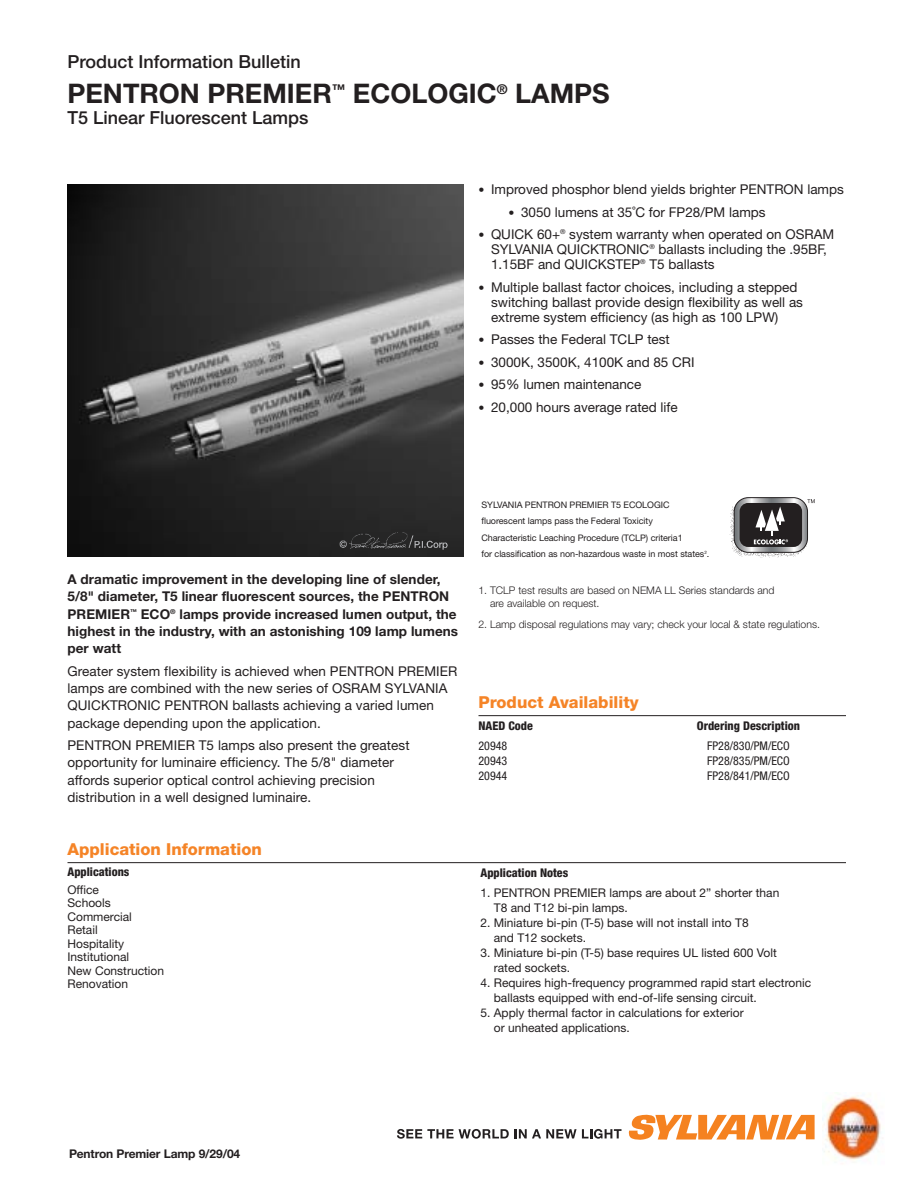
<style>
.page{position:relative;width:918px;height:1188px;background:#fff}
.page>*{position:absolute;margin:0;border:0;box-sizing:border-box;transform-origin:0 0}
.t1{font:700 27px "Helvetica Neue";color:#231f20}
.t2{font:500 18px "Helvetica Neue";color:#231f20}
.t3{font:800 16.5px "Helvetica Neue";color:#f58427}
.t4{font:13.5px/17.2px "Helvetica Neue";color:#231f20}
.t5{font:700 13.5px/17.2px "Helvetica Neue";letter-spacing:.005em;color:#231f20}
.t6{font:12px/13.5px "Helvetica Neue";color:#231f20}
.t7{font:condensed 12px "Helvetica Neue";color:#231f20}
.t8{font:800 condensed 12px "Helvetica Neue";color:#231f20}
.t9{font:700 12px "Helvetica Neue";letter-spacing:-.01em;color:#231f20}
.t10{font:300 10.5px/12.8px "Helvetica Neue";color:#231f20}
.t11{font:9px/16.5px "Helvetica Neue";letter-spacing:-.005em;color:#231f20}
.s1{font-size:12px}
</style>
<div class="page">
<img style="left:68px;top:184px;width:396px;height:373px">
<hr style="left:68px;top:862px;width:778px;height:1px;background:#231f20">
<hr style="left:479px;top:715px;width:367px;height:1px;background:#231f20">
<img style="left:339px;top:529px;width:108px;height:25px">
<svg style="left:629px;top:1115px;width:186px;height:25px"></svg>
<svg style="left:397px;top:1129px;width:112px;height:10px"></svg>
<svg style="left:515px;top:1129px;width:107px;height:10px"></svg>
<img style="left:822px;top:1096px;width:59px;height:65px">
<img style="left:729px;top:497px;width:79px;height:61px">
<svg style="left:734px;top:498px;width:74px;height:54px"></svg>
<div style="left:734px;top:498px;width:74px;height:54px;border:1px solid #231f20;border-radius:14px"></div>
<div style="left:740px;top:503px;width:62px;height:44px;background:#231f20;border-radius:8px"></div>
<svg style="left:754px;top:506px;width:34px;height:38px"></svg>
<svg style="left:807px;top:499px;width:8px;height:4px"></svg>
<h2 class="t2" style="left:68px;top:55px;width:235px">Product Information Bulletin</h2>
<h1 class="t1" style="left:68px;top:84px;width:544px">PENTRON PREMIER<sup>™</sup> ECOLOGIC<sup>®</sup> LAMPS</h1>
<h2 class="t2" style="left:68px;top:111px;width:243px">T5 Linear Fluorescent Lamps</h2>
<p class="t4" style="left:478px;top:182px;width:367px"><span class="s1">•</span> Improved phosphor blend yields brighter PENTRON lamps</p>
<p class="t4" style="left:508px;top:205px;width:259px"><span class="s1">•</span> 3050 lumens at 35˚C for FP28/PM lamps</p>
<p class="t4" style="left:491px;top:228px;width:345px;line-height:15px;text-indent:-13px"><span class="s1">•</span> QUICK 60+<sup>®</sup> system warranty when operated on OSRAM<br>SYLVANIA QUICKTRONIC<sup>®</sup> ballasts including the .95BF,<br>1.15BF and QUICKSTEP<sup>®</sup> T5 ballasts</p>
<p class="t4" style="left:491px;top:281px;width:313px;line-height:15px;text-indent:-13px"><span class="s1">•</span> Multiple ballast factor choices, including a stepped switching ballast provide design flexibility as well as extreme system efficiency (as high as 100 LPW)</p>
<p class="t4" style="left:478px;top:332px;width:193px"><span class="s1">•</span> Passes the Federal TCLP test</p>
<p class="t4" style="left:478px;top:355px;width:218px"><span class="s1">•</span> 3000K, 3500K, 4100K and 85 CRI</p>
<p class="t4" style="left:478px;top:377px;width:164px"><span class="s1">•</span> 95% lumen maintenance</p>
<p class="t4" style="left:478px;top:400px;width:201px"><span class="s1">•</span> 20,000 hours average rated life</p>
<p class="t5" style="left:67px;top:572px;width:392px">A dramatic improvement in the developing line of slender, 5/8" diameter, T5 linear fluorescent sources, the PENTRON PREMIER<sup>™</sup> ECO<sup>®</sup> lamps provide increased lumen output, the highest in the industry, with an astonishing 109 lamp lumens per watt</p>
<p class="t4" style="left:67px;top:664px;width:391px">Greater system flexibility is achieved when PENTRON PREMIER lamps are combined with the new series of OSRAM SYLVANIA QUICKTRONIC PENTRON ballasts achieving a varied lumen package depending upon the application.</p>
<p class="t4" style="left:67px;top:738px;width:344px">PENTRON PREMIER T5 lamps also present the greatest opportunity for luminaire efficiency. The 5/8" diameter affords superior optical control achieving precision distribution in a well designed luminaire.</p>
<p class="t3" style="left:68px;top:843px;width:196px">Application Information</p>
<p class="t8" style="left:68px;top:867px;width:64px">Applications</p>
<p class="t6" style="left:68px;top:884px;width:98px">Office<br>Schools<br>Commercial<br>Retail<br>Hospitality<br>Institutional<br>New Construction<br>Renovation</p>
<p class="t11" style="left:481px;top:497px;width:229px">SYLVANIA PENTRON PREMIER T5 ECOLOGIC fluorescent lamps pass the Federal Toxicity Characteristic Leaching Procedure (TCLP) criteria1<br>for classification as non-hazardous waste in most states<sup>2</sup>.</p>
<p class="t10" style="left:490px;top:585px;width:286px;text-indent:-12px">1. TCLP test results are based on NEMA LL Series standards and are available on request.</p>
<p class="t10" style="left:478px;top:619px;width:343px">2. Lamp disposal regulations may vary; check your local &amp; state regulations.</p>
<p class="t3" style="left:479px;top:696px;width:162px">Product Availability</p>
<p class="t8" style="left:479px;top:722px;width:56px">NAED Code</p>
<p class="t8" style="left:697px;top:722px;width:105px">Ordering Description</p>
<p class="t7" style="left:479px;top:741px;width:30px">20948</p>
<p class="t7" style="left:707px;top:741px;width:84px">FP28/830/PM/ECO</p>
<p class="t7" style="left:479px;top:756px;width:30px">20943</p>
<p class="t7" style="left:707px;top:756px;width:84px">FP28/835/PM/ECO</p>
<p class="t7" style="left:479px;top:771px;width:30px">20944</p>
<p class="t7" style="left:707px;top:771px;width:84px">FP28/841/PM/ECO</p>
<p class="t8" style="left:480px;top:868px;width:89px">Application Notes</p>
<p class="t6" style="left:494px;top:886px;width:287px;line-height:15px;text-indent:-13px">1. PENTRON PREMIER lamps are about 2” shorter than<br>T8 and T12 bi-pin lamps.</p>
<p class="t6" style="left:494px;top:916px;width:256px;line-height:15px;text-indent:-13px">2. Miniature bi-pin (T-5) base will not install into T8 and T12 sockets.</p>
<p class="t6" style="left:494px;top:946px;width:285px;line-height:15px;text-indent:-13px">3. Miniature bi-pin (T-5) base requires UL listed 600 Volt rated sockets.</p>
<p class="t6" style="left:494px;top:976px;width:319px;line-height:15px;text-indent:-13px">4. Requires high-frequency programmed rapid start electronic ballasts equipped with end-of-life sensing circuit.</p>
<p class="t6" style="left:494px;top:1006px;width:251px;line-height:15px;text-indent:-13px">5. Apply thermal factor in calculations for exterior or unheated applications.</p>
<p class="t9" style="left:69px;top:1150px;width:173px">Pentron Premier Lamp 9/29/04</p>
</div>
